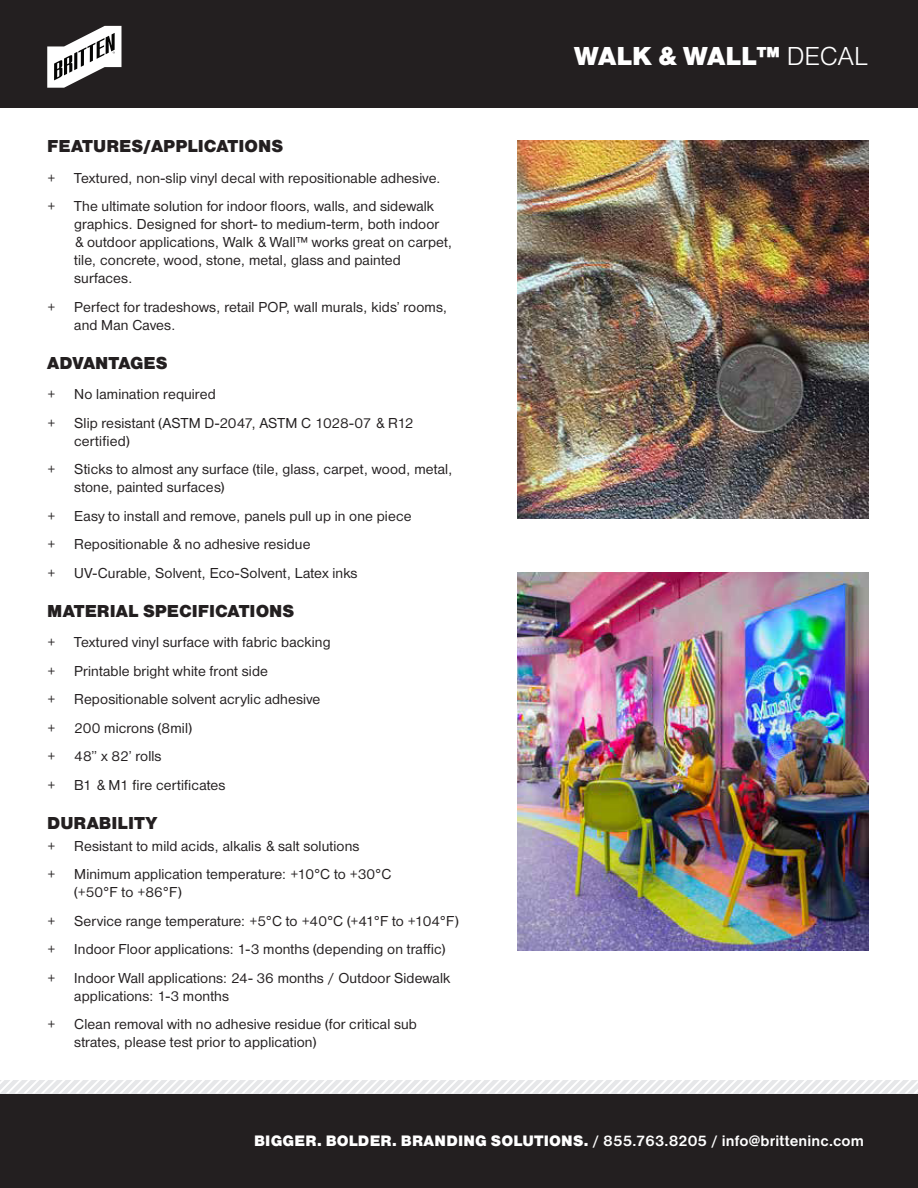
<style>
.page{position:relative;width:918px;height:1188px;background:#fff}
.page>*{position:absolute;margin:0;border:0;box-sizing:border-box;transform-origin:0 0}
.Headline{font:900 27px "Nimbus San D";color:#fff}
.Tagline{font:900 18px "Nimbus San D";color:#231f20}
.t1{font:700 15.75px "Nimbus San D";letter-spacing:.005em;color:#fff}
.t2{font:15px/18px "Nimbus San D";letter-spacing:.01em;color:#231f20}
.s1{font-weight:300}
.s2{font-weight:900}
</style>
<div class="page">
<div style="left:0;top:0;width:918px;height:108px;background:#231f20"></div>
<svg style="left:47px;top:26px;width:75px;height:62px"></svg>
<div style="left:0;top:1094px;width:918px;height:94px;background:#231f20"></div>
<svg style="left:0;top:1080px;width:918px;height:14px"></svg>
<img style="left:517px;top:140px;width:351px;height:378px">
<img style="left:517px;top:572px;width:351px;height:378px">
<p class="Tagline" style="left:47px;top:136px;width:237px">FEATURES/APPLICATIONS</p>
<p class="t2" style="left:47px;top:169px;width:395px">+ Textured, non-slip vinyl decal with repositionable adhesive.</p>
<p class="t2" style="left:74px;top:198px;width:380px;text-indent:-27px">+ The ultimate solution for indoor floors, walls, and sidewalk graphics. Designed for short- to medium-term, both indoor<br>&amp; outdoor applications, Walk &amp; Wall™ works great on carpet, tile, concrete, wood, stone, metal, glass and painted surfaces.</p>
<p class="t2" style="left:74px;top:298px;width:375px;text-indent:-27px">+ Perfect for tradeshows, retail POP, wall murals, kids’ rooms, and Man Caves.</p>
<p class="Tagline" style="left:47px;top:352px;width:122px">ADVANTAGES</p>
<p class="t2" style="left:47px;top:385px;width:170px">+ No lamination required</p>
<p class="t2" style="left:74px;top:414px;width:341px;text-indent:-27px">+ Slip resistant (ASTM D-2047, ASTM C 1028-07 &amp; R12 certified)</p>
<p class="t2" style="left:74px;top:460px;width:380px;text-indent:-27px">+ Sticks to almost any surface (tile, glass, carpet, wood, metal, stone, painted surfaces)</p>
<p class="t2" style="left:47px;top:507px;width:366px">+ Easy to install and remove, panels pull up in one piece</p>
<p class="t2" style="left:47px;top:535px;width:265px">+ Repositionable &amp; no adhesive residue</p>
<p class="t2" style="left:47px;top:564px;width:312px">+ UV-Curable, Solvent, Eco-Solvent, Latex inks</p>
<p class="Tagline" style="left:47px;top:600px;width:249px">MATERIAL SPECIFICATIONS</p>
<p class="t2" style="left:47px;top:633px;width:285px">+ Textured vinyl surface with fabric backing</p>
<p class="t2" style="left:47px;top:662px;width:222px">+ Printable bright white front side</p>
<p class="t2" style="left:47px;top:690px;width:275px">+ Repositionable solvent acrylic adhesive</p>
<p class="t2" style="left:47px;top:719px;width:146px">+ 200 microns (8mil)</p>
<p class="t2" style="left:47px;top:747px;width:116px">+ 48” x 82’ rolls</p>
<p class="t2" style="left:47px;top:776px;width:180px">+ B1 &amp; M1 fire certificates</p>
<p class="Tagline" style="left:47px;top:812px;width:112px">DURABILITY</p>
<p class="t2" style="left:47px;top:837px;width:314px">+ Resistant to mild acids, alkalis &amp; salt solutions</p>
<p class="t2" style="left:74px;top:866px;width:319px;text-indent:-27px">+ Minimum application temperature: +10°C to +30°C (+50°F to +86°F)</p>
<p class="t2" style="left:47px;top:912px;width:413px">+ Service range temperature: +5°C to +40°C (+41°F to +104°F)</p>
<p class="t2" style="left:47px;top:941px;width:400px">+ Indoor Floor applications: 1-3 months (depending on traffic)</p>
<p class="t2" style="left:74px;top:969px;width:378px;text-indent:-27px">+ Indoor Wall applications: 24- 36 months / Outdoor Sidewalk applications: 1-3 months</p>
<p class="t2" style="left:74px;top:1016px;width:344px;text-indent:-27px">+ Clean removal with no adhesive residue (for critical sub strates, please test prior to application)</p>
<p class="Headline" style="left:574px;top:40px;width:295px">WALK &amp; WALL™ <span class="s1">DECAL</span></p>
<p class="t1" style="left:254px;top:1132px;width:611px"><span class="s2">BIGGER. BOLDER. BRANDING SOLUTIONS.</span> / 855.763.8205 / info@britteninc.com</p>
</div>
